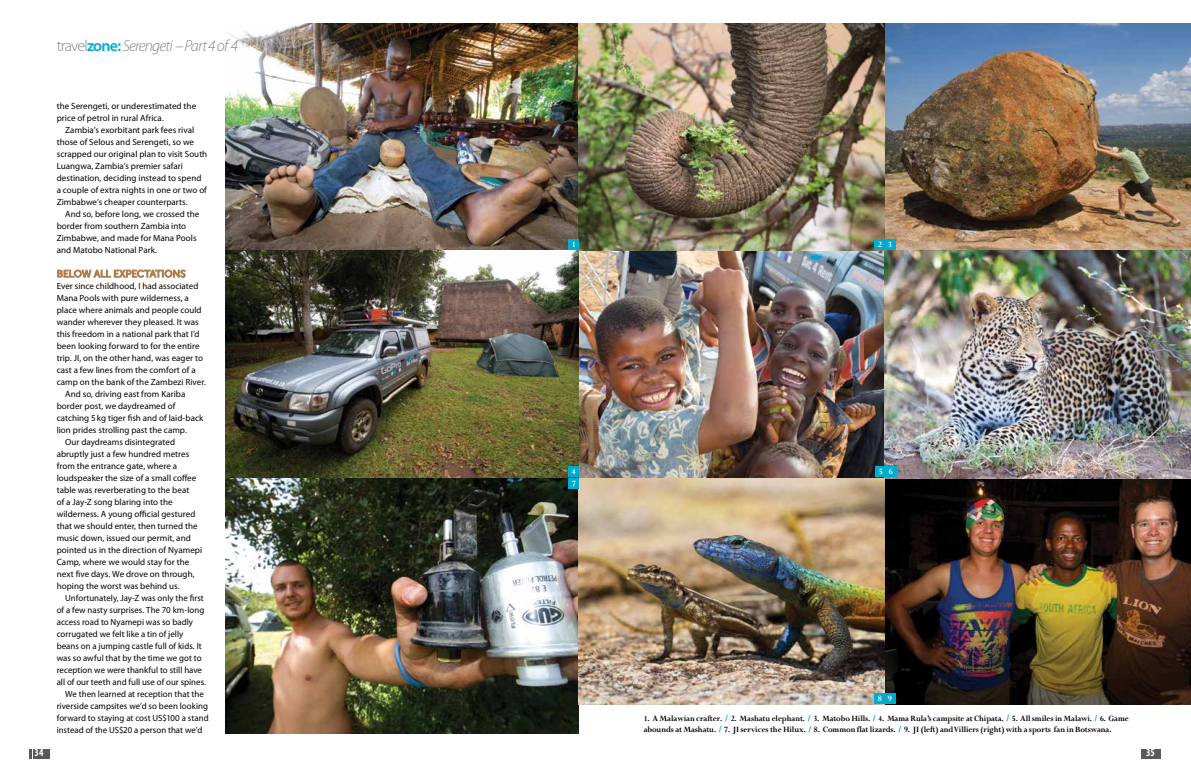
<style>
.page{position:relative;width:1191px;height:780px;background:#fff}
.page>*{position:absolute;margin:0;border:0;box-sizing:border-box;transform-origin:0 0}
.t1{font:italic 300 16px "Myriad Pro";letter-spacing:-.05em;color:#808285}
.t2{font:700 condensed 11px "Myriad Pro";color:#fff;scale:.94 1}
.t3{font:9px/12px "Myriad Pro";letter-spacing:.005em;color:#000}
.t4{font:700 9px/11px "Perpetua";letter-spacing:-.01em;color:#000;scale:.95 1}
.t5{font:700 9px/12.2px "Perpetua";color:#fff}
.s1{font-style:normal}
.s2{font-weight:600;font-style:normal;color:#00accd}
.s3{font-family:"Myriad Pro";color:#00accd}
</style>
<div class="page">
<div style="left:33px;top:748px;width:16px;height:10px;background:#58595b"></div>
<svg style="left:30px;top:749px;width:2px;height:9px"></svg>
<div style="left:1140px;top:748px;width:17px;height:10px;background:#58595b"></div>
<svg style="left:1158px;top:749px;width:2px;height:9px"></svg>
<svg style="left:57px;top:270px;width:128px;height:7px"></svg>
<img style="left:579px;top:251px;width:306px;height:226px">
<img style="left:226px;top:24px;width:659px;height:227px">
<img style="left:226px;top:251px;width:353px;height:482px">
<img style="left:579px;top:477px;width:612px;height:227px">
<img style="left:885px;top:24px;width:306px;height:454px">
<div style="left:569px;top:240px;width:10px;height:10px;background:#00accd"></div>
<div style="left:569px;top:466px;width:10px;height:10px;background:#00accd"></div>
<div style="left:569px;top:478px;width:10px;height:11px;background:#00accd"></div>
<div style="left:874px;top:240px;width:11px;height:10px;background:#00accd"></div>
<div style="left:885px;top:240px;width:10px;height:10px;background:#00accd"></div>
<div style="left:875px;top:466px;width:11px;height:10px;background:#00accd"></div>
<div style="left:886px;top:466px;width:10px;height:10px;background:#00accd"></div>
<div style="left:874px;top:693px;width:11px;height:10px;background:#00accd"></div>
<div style="left:885px;top:693px;width:10px;height:10px;background:#00accd"></div>
<h1 class="t1" style="left:57px;top:37px;width:183px"><span class="s1">travel</span><span class="s2">zone:</span> Serengeti – Part 4 of 4</h1>
<p class="t3" style="left:57px;top:100px;width:141px">the Serengeti, or underestimated the price of petrol in rural Africa.</p>
<p class="t3" style="left:57px;top:124px;width:152px;text-indent:9px">Zambia’s exorbitant park fees rival those of Selous and Serengeti, so we scrapped our original plan to visit South Luangwa, Zambia’s premier safari destination, deciding instead to spend a couple of extra nights in one or two of Zimbabwe’s cheaper counterparts.</p>
<p class="t3" style="left:57px;top:208px;width:144px;text-indent:9px">And so, before long, we crossed the border from southern Zambia into<br>Zimbabwe, and made for Mana Pools and Matobo National Park.</p>
<p class="t3" style="left:57px;top:280px;width:143px">Ever since childhood, I had associated</p>
<p class="t3" style="left:57px;top:292px;width:134px">Mana Pools with pure wilderness, a</p>
<p class="t3" style="left:57px;top:304px;width:146px">place where animals and people could</p>
<p class="t3" style="left:57px;top:316px;width:143px">wander wherever they pleased. It was</p>
<p class="t3" style="left:57px;top:328px;width:144px">this freedom in a national park that I’d</p>
<p class="t3" style="left:57px;top:340px;width:144px">been looking forward to for the entire</p>
<p class="t3" style="left:57px;top:352px;width:148px">trip. JI, on the other hand, was eager to</p>
<p class="t3" style="left:57px;top:364px;width:140px">cast a few lines from the comfort of a</p>
<p class="t3" style="left:57px;top:376px;width:151px">camp on the bank of the Zambezi River.</p>
<p class="t3" style="left:65px;top:388px;width:122px">And so, driving east from Kariba</p>
<p class="t3" style="left:57px;top:400px;width:120px">border post, we daydreamed of</p>
<p class="t3" style="left:57px;top:412px;width:148px">catching 5kg tiger fish and of laid-back</p>
<p class="t3" style="left:57px;top:424px;width:132px">lion prides strolling past the camp.</p>
<p class="t3" style="left:65px;top:436px;width:111px">Our daydreams disintegrated</p>
<p class="t3" style="left:57px;top:448px;width:134px">abruptly just a few hundred metres</p>
<p class="t3" style="left:57px;top:460px;width:122px">from the entrance gate, where a</p>
<p class="t3" style="left:57px;top:472px;width:141px">loudspeaker the size of a small coffee</p>
<p class="t3" style="left:57px;top:484px;width:134px">table was reverberating to the beat</p>
<p class="t3" style="left:57px;top:496px;width:117px">of a Jay-Z song blaring into the</p>
<p class="t3" style="left:57px;top:508px;width:140px">wilderness. A young official gestured</p>
<p class="t3" style="left:57px;top:520px;width:143px">that we should enter, then turned the</p>
<p class="t3" style="left:57px;top:532px;width:136px">music down, issued our permit, and</p>
<p class="t3" style="left:57px;top:544px;width:147px">pointed us in the direction of Nyamepi</p>
<p class="t3" style="left:57px;top:556px;width:134px">Camp, where we would stay for the</p>
<p class="t3" style="left:57px;top:568px;width:139px">next five days. We drove on through,</p>
<p class="t3" style="left:57px;top:580px;width:124px">hoping the worst was behind us.</p>
<p class="t3" style="left:65px;top:592px;width:140px">Unfortunately, Jay-Z was only the first</p>
<p class="t3" style="left:57px;top:604px;width:149px">of a few nasty surprises. The 70 km-long</p>
<p class="t3" style="left:57px;top:616px;width:138px">access road to Nyamepi was so badly</p>
<p class="t3" style="left:57px;top:628px;width:128px">corrugated we felt like a tin of jelly</p>
<p class="t3" style="left:57px;top:640px;width:146px">beans on a jumping castle full of kids. It</p>
<p class="t3" style="left:57px;top:652px;width:146px">was so awful that by the time we got to</p>
<p class="t3" style="left:57px;top:664px;width:147px">reception we were thankful to still have</p>
<p class="t3" style="left:57px;top:676px;width:151px">all of our teeth and full use of our spines.</p>
<p class="t3" style="left:65px;top:688px;width:140px">We then learned at reception that the</p>
<p class="t3" style="left:57px;top:700px;width:153px">riverside campsites we’d so been looking</p>
<p class="t3" style="left:57px;top:712px;width:153px">forward to staying at cost US$100 a stand</p>
<p class="t3" style="left:57px;top:724px;width:147px">instead of the US$20 a person that we’d</p>
<p class="t4" style="left:643px;top:713px;width:512px">1. A Malawian crafter. <span class="s3">/</span> 2. Mashatu elephant. <span class="s3">/</span> 3. Matobo Hills. <span class="s3">/</span> 4. Mama Rula’s campsite at Chipata. <span class="s3">/</span> 5. All smiles in Malawi. <span class="s3">/</span> 6. Game abounds at Mashatu. <span class="s3">/</span> 7. JI services the Hilux. <span class="s3">/</span> 8. Common flat lizards. <span class="s3">/</span> 9. JI (left) and Villiers (right) with a sports fan in Botswana.</p>
<p class="t5" style="left:571px;top:238px;width:6px">1</p>
<p class="t5" style="left:877px;top:238px;width:16px">2 3</p>
<p class="t5" style="left:571px;top:465px;width:6px">4<br>7</p>
<p class="t5" style="left:878px;top:465px;width:16px">5 6</p>
<p class="t5" style="left:877px;top:691px;width:16px">8 9</p>
<p class="t2" style="left:35px;top:745px;width:11px">34</p>
<p class="t2" style="left:1146px;top:745px;width:11px">35</p>
</div>
